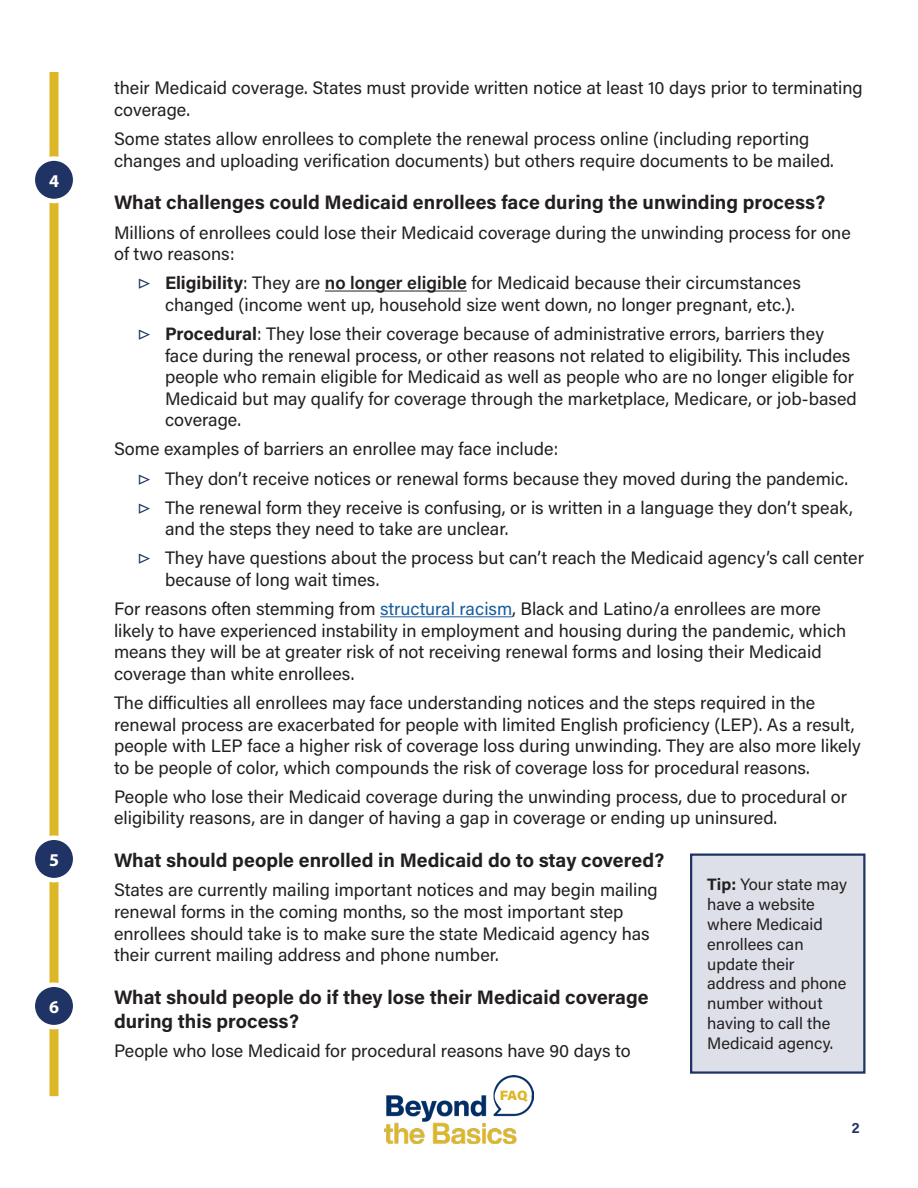
<style>
.page{position:relative;width:918px;height:1188px;background:#fff}
.page>*{position:absolute;margin:0;border:0;box-sizing:border-box;transform-origin:0 0}
.Key_Facts_Q_Title{font:700 19.5px/23.4px "Acumin Pro";color:#231f20}
.Paragraph_Text{font:18px/21.6px "Acumin Pro";color:#231f20}
.t1{font:700 18px "Myriad Pro";color:#fff}
.Paragraph_Text-2{font:16.5px/19.8px "Acumin Pro";color:#231f20}
.t2{font:700 15px "Acumin Pro Semi Cond";color:#1f3464}
.t3{font:900 13.5px "Acumin Pro";color:#ddb727}
.s1{color:#1f3464}
.s2{font-weight:700}
.s3{font-weight:600}
.s4{color:#175d9e}
</style>
<div class="page">
<img style="left:384px;top:1075px;width:150px;height:68px">
<div style="left:495px;top:1082px;width:36px;height:29px;background:#fff;border-radius:50%"></div>
<div style="left:50px;top:72px;width:8px;height:1024px;background:#ddb727"></div>
<div style="left:33px;top:159px;width:42px;height:42px;background:#1f3464;border-radius:50%"></div>
<div style="left:31px;top:156px;width:46px;height:47px;border:4px solid #fff;border-radius:50%"></div>
<div style="left:33px;top:985px;width:42px;height:42px;background:#1f3464;border-radius:50%"></div>
<div style="left:31px;top:983px;width:46px;height:46px;border:4px solid #fff;border-radius:50%"></div>
<div style="left:33px;top:838px;width:42px;height:42px;background:#1f3464;border-radius:50%"></div>
<div style="left:31px;top:836px;width:46px;height:46px;border:4px solid #fff;border-radius:50%"></div>
<hr style="left:325px;top:291px;width:142px;height:1px;background:#231f20">
<hr style="left:380px;top:616px;width:132px;height:1px;background:#175d9e">
<div style="left:691px;top:855px;width:173px;height:218px;background:#dde0e8"></div>
<div style="left:690px;top:854px;width:176px;height:220px;border:2px solid #1f3464"></div>
<p class="t1" style="left:49px;top:169px;width:11px">4</p>
<p class="t1" style="left:49px;top:848px;width:11px">5</p>
<p class="t1" style="left:49px;top:995px;width:11px">6</p>
<p class="Paragraph_Text" style="left:114px;top:76px;width:750px">their Medicaid coverage. States must provide written notice at least 10 days prior to terminating coverage.</p>
<p class="Paragraph_Text" style="left:114px;top:127px;width:721px">Some states allow enrollees to complete the renewal process online (including reporting changes and uploading verification documents) but others require documents to be mailed.</p>
<p class="Key_Facts_Q_Title" style="left:114px;top:190px;width:713px">What challenges could Medicaid enrollees face during the unwinding process?</p>
<p class="Paragraph_Text" style="left:114px;top:221px;width:738px">Millions of enrollees could lose their Medicaid coverage during the unwinding process for one of two reasons:</p>
<p class="Paragraph_Text" style="left:165px;top:271px;width:637px;text-indent:-27px"><span class="s1">▷</span> <span class="s2">Eligibility</span>: They are <span class="s3">no longer eligible</span> for Medicaid because their circumstances changed (income went up, household size went down, no longer pregnant, etc.).</p>
<p class="Paragraph_Text" style="left:165px;top:322px;width:693px;text-indent:-27px"><span class="s1">▷</span> <span class="s2">Procedural</span>: They lose their coverage because of administrative errors, barriers they face during the renewal process, or other reasons not related to eligibility. This includes people who remain eligible for Medicaid as well as people who are no longer eligible for Medicaid but may qualify for coverage through the marketplace, Medicare, or job-based coverage.</p>
<p class="Paragraph_Text" style="left:114px;top:438px;width:446px">Some examples of barriers an enrollee may face include:</p>
<p class="Paragraph_Text" style="left:138px;top:467px;width:712px"><span class="s1">▷</span> They don’t receive notices or renewal forms because they moved during the pandemic.</p>
<p class="Paragraph_Text" style="left:165px;top:496px;width:689px;text-indent:-27px"><span class="s1">▷</span> The renewal form they receive is confusing, or is written in a language they don’t speak, and the steps they need to take are unclear.</p>
<p class="Paragraph_Text" style="left:165px;top:547px;width:701px;text-indent:-27px"><span class="s1">▷</span> They have questions about the process but can’t reach the Medicaid agency’s call center because of long wait times.</p>
<p class="Paragraph_Text" style="left:114px;top:597px;width:734px">For reasons often stemming from <span class="s4">structural racism</span>, Black and Latino/a enrollees are more likely to have experienced instability in employment and housing during the pandemic, which means they will be at greater risk of not receiving renewal forms and losing their Medicaid coverage than white enrollees.</p>
<p class="Paragraph_Text" style="left:114px;top:691px;width:748px">The difficulties all enrollees may face understanding notices and the steps required in the renewal process are exacerbated for people with limited English proficiency (LEP). As a result, people with LEP face a higher risk of coverage loss during unwinding. They are also more likely to be people of color, which compounds the risk of coverage loss for procedural reasons.</p>
<p class="Paragraph_Text" style="left:114px;top:785px;width:735px">People who lose their Medicaid coverage during the unwinding process, due to procedural or eligibility reasons, are in danger of having a gap in coverage or ending up uninsured.</p>
<p class="Key_Facts_Q_Title" style="left:114px;top:848px;width:552px">What should people enrolled in Medicaid do to stay covered?</p>
<p class="Paragraph_Text" style="left:114px;top:879px;width:545px">States are currently mailing important notices and may begin mailing renewal forms in the coming months, so the most important step enrollees should take is to make sure the state Medicaid agency has their current mailing address and phone number.</p>
<p class="Key_Facts_Q_Title" style="left:114px;top:985px;width:536px">What should people do if they lose their Medicaid coverage during this process?</p>
<p class="Paragraph_Text" style="left:114px;top:1039px;width:518px">People who lose Medicaid for procedural reasons have 90 days to</p>
<p class="Paragraph_Text-2" style="left:707px;top:874px;width:141px"><span class="s2">Tip:</span> Your state may have a website where Medicaid enrollees can update their address and phone number without having to call the<br>Medicaid agency.</p>
<p class="t3" style="left:500px;top:1086px;width:29px">FAQ</p>
<p class="t2" style="left:852px;top:1117px;width:9px">2</p>
</div>
